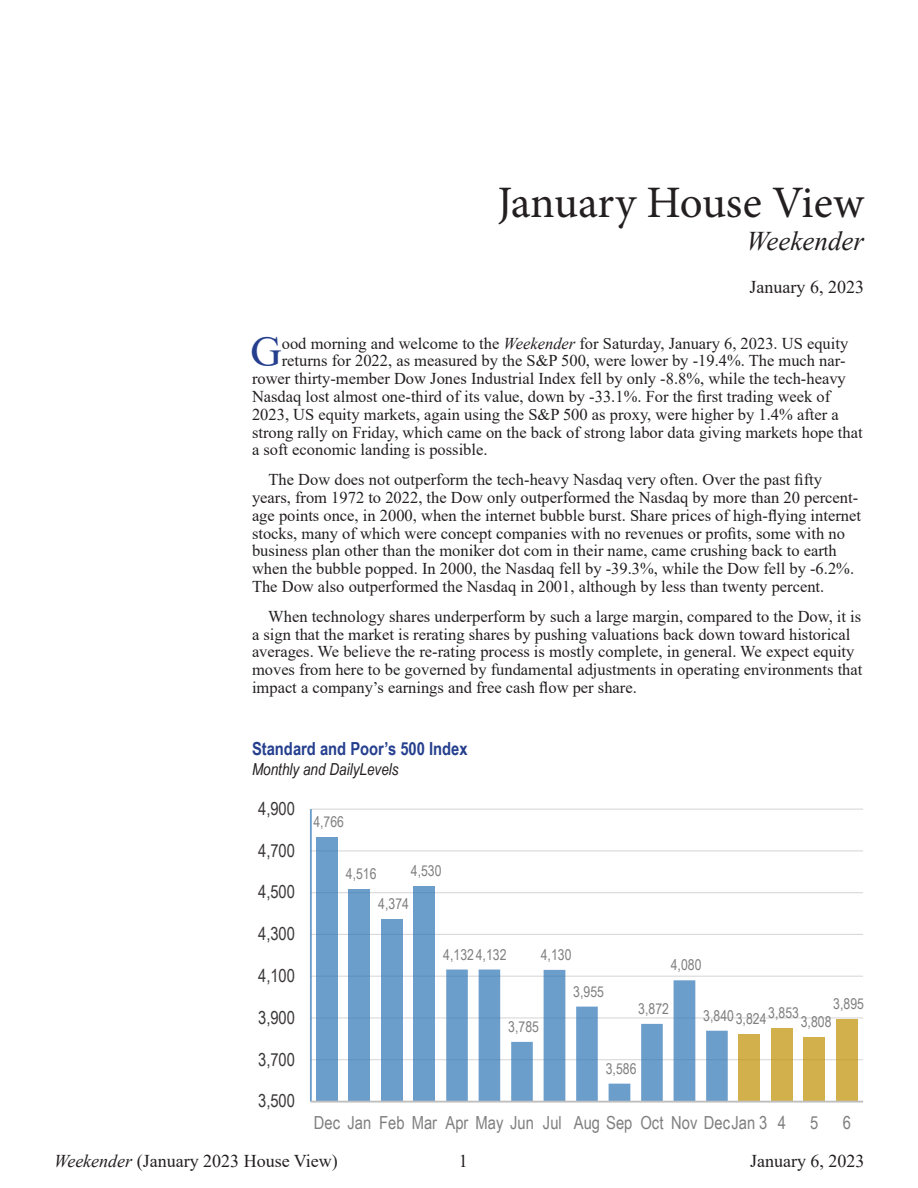
<style>
.page{position:relative;width:918px;height:1188px;background:#fff}
.page>*{position:absolute;margin:0;border:0;box-sizing:border-box;transform-origin:0 0}
.t1{font:45px "Minion Pro";letter-spacing:-.01em;color:#231f20}
.t2{font:43.35px "Times New Roman";color:#253f8e}
.t3{font:italic 27px "Times New Roman";color:#231f20}
.t4{font:18px "Times New Roman";color:#231f20}
.t5{font:18px "Arial Narrow";color:#7f7f7f}
.t6{font:18px "Arial Narrow";letter-spacing:.005em;color:#3b3838}
.t7{font:700 18px "Arial Narrow";color:#253f8e}
.t8{font:16.5px/17.9px "Times New Roman";color:#231f20}
.t9{font:italic 16.5px "Arial Narrow";color:#231f20}
.t10{font:15px "Arial Narrow";color:#7f7f7f}
.s1{font-style:italic}
</style>
<div class="page">
<hr style="left:311px;top:1059px;width:552px;height:1px;background:#d9d9d9">
<hr style="left:311px;top:1017px;width:552px;height:2px;background:#d9d9d9">
<hr style="left:311px;top:976px;width:552px;height:1px;background:#d9d9d9">
<hr style="left:311px;top:934px;width:552px;height:1px;background:#d9d9d9">
<hr style="left:311px;top:892px;width:552px;height:1px;background:#d9d9d9">
<hr style="left:311px;top:850px;width:552px;height:1px;background:#d9d9d9">
<hr style="left:311px;top:809px;width:552px;height:1px;background:#d9d9d9">
<div style="left:316px;top:837px;width:22px;height:265px;background:#6c9ecb"></div>
<div style="left:349px;top:889px;width:21px;height:213px;background:#6c9ecb"></div>
<div style="left:381px;top:919px;width:22px;height:183px;background:#6c9ecb"></div>
<div style="left:414px;top:886px;width:21px;height:216px;background:#6c9ecb"></div>
<div style="left:739px;top:1034px;width:21px;height:68px;background:#d2b14c"></div>
<div style="left:771px;top:1028px;width:22px;height:74px;background:#d2b14c"></div>
<div style="left:804px;top:1037px;width:21px;height:65px;background:#d2b14c"></div>
<div style="left:836px;top:1019px;width:22px;height:83px;background:#d2b14c"></div>
<svg style="left:446px;top:970px;width:282px;height:131px"></svg>
<hr style="left:310px;top:809px;width:2px;height:293px;background:#2e75b6;opacity:.7">
<hr style="left:311px;top:1101px;width:552px;height:2px;background:#bfbfbf">
<p class="t1" style="left:497px;top:173px;width:368px">January House View</p>
<p class="t3" style="left:747px;top:222px;width:119px">Weekender</p>
<p class="t4" style="left:750px;top:274px;width:116px">January 6, 2023</p>
<p class="t2" style="left:250px;top:321px;width:33px">G</p>
<p class="t8" style="left:282px;top:334px;width:568px">ood morning and welcome to the <span class="s1">Weekender</span> for Saturday, January 6, 2023. US equity</p>
<p class="t8" style="left:282px;top:351px;width:565px">returns for 2022, as measured by the S&amp;P 500, were lower by -19.4%. The much nar-</p>
<p class="t8" style="left:252px;top:369px;width:595px">rower thirty-member Dow Jones Industrial Index fell by only -8.8%, while the tech-heavy</p>
<p class="t8" style="left:252px;top:387px;width:580px">Nasdaq lost almost one-third of its value, down by -33.1%. For the first trading week of</p>
<p class="t8" style="left:252px;top:405px;width:588px">2023, US equity markets, again using the S&amp;P 500 as proxy, were higher by 1.4% after a</p>
<p class="t8" style="left:252px;top:423px;width:612px">strong rally on Friday, which came on the back of strong labor data giving markets hope that</p>
<p class="t8" style="left:252px;top:440px;width:237px">a soft economic landing is possible.</p>
<p class="t8" style="left:252px;top:470px;width:611px;text-indent:16px">The Dow does not outperform the tech-heavy Nasdaq very often. Over the past fifty years, from 1972 to 2022, the Dow only outperformed the Nasdaq by more than 20 percent&shy;age points once, in 2000, when the internet bubble burst. Share prices of high-flying internet stocks, many of which were concept companies with no revenues or profits, some with no business plan other than the moniker dot com in their name, came crushing back to earth when the bubble popped. In 2000, the Nasdaq fell by -39.3%, while the Dow fell by -6.2%.<br>The Dow also outperformed the Nasdaq in 2001, although by less than twenty percent.</p>
<p class="t8" style="left:252px;top:607px;width:612px;text-indent:16px">When technology shares underperform by such a large margin, compared to the Dow, it is a sign that the market is rerating shares by pushing valuations back down toward historical averages. We believe the re-rating process is mostly complete, in general. We expect equity moves from here to be governed by fundamental adjustments in operating environments that impact a company’s earnings and free cash flow per share.</p>
<p class="t7" style="left:252px;top:735px;width:217px">Standard and Poor’s 500 Index</p>
<p class="t9" style="left:252px;top:758px;width:148px">Monthly and DailyLevels</p>
<p class="t6" style="left:258px;top:795px;width:39px">4,900</p>
<p class="t6" style="left:258px;top:837px;width:39px">4,700</p>
<p class="t6" style="left:258px;top:879px;width:39px">4,500</p>
<p class="t6" style="left:258px;top:921px;width:39px">4,300</p>
<p class="t6" style="left:258px;top:962px;width:39px">4,100</p>
<p class="t6" style="left:258px;top:1004px;width:39px">3,900</p>
<p class="t6" style="left:258px;top:1046px;width:39px">3,700</p>
<p class="t6" style="left:258px;top:1088px;width:39px">3,500</p>
<p class="t10" style="left:313px;top:811px;width:32px">4,766</p>
<p class="t10" style="left:346px;top:863px;width:32px">4,516</p>
<p class="t10" style="left:411px;top:860px;width:32px">4,530</p>
<p class="t10" style="left:378px;top:893px;width:32px">4,374</p>
<p class="t10" style="left:443px;top:943px;width:65px">4,132 4,132</p>
<p class="t10" style="left:541px;top:944px;width:32px">4,130</p>
<p class="t10" style="left:573px;top:980px;width:32px">3,955</p>
<p class="t10" style="left:508px;top:1016px;width:32px">3,785</p>
<p class="t10" style="left:671px;top:954px;width:32px">4,080</p>
<p class="t10" style="left:638px;top:998px;width:32px">3,872</p>
<p class="t10" style="left:833px;top:993px;width:32px">3,895</p>
<p class="t10" style="left:703px;top:1004px;width:97px">3,840 3,824 3,853</p>
<p class="t10" style="left:801px;top:1011px;width:32px">3,808</p>
<p class="t10" style="left:606px;top:1057px;width:32px">3,586</p>
<p class="t5" style="left:314px;top:1110px;width:474px">Dec Jan Feb Mar Apr May Jun Jul Aug Sep Oct Nov DecJan 3 4</p>
<p class="t5" style="left:810px;top:1110px;width:10px">5</p>
<p class="t5" style="left:843px;top:1110px;width:10px">6</p>
<p class="t4" style="left:54px;top:1149px;width:285px"><span class="s1">Weekender</span> (January 2023 House View)</p>
<p class="t4" style="left:459px;top:1149px;width:10px">1</p>
<p class="t4" style="left:750px;top:1149px;width:116px">January 6, 2023</p>
</div>
